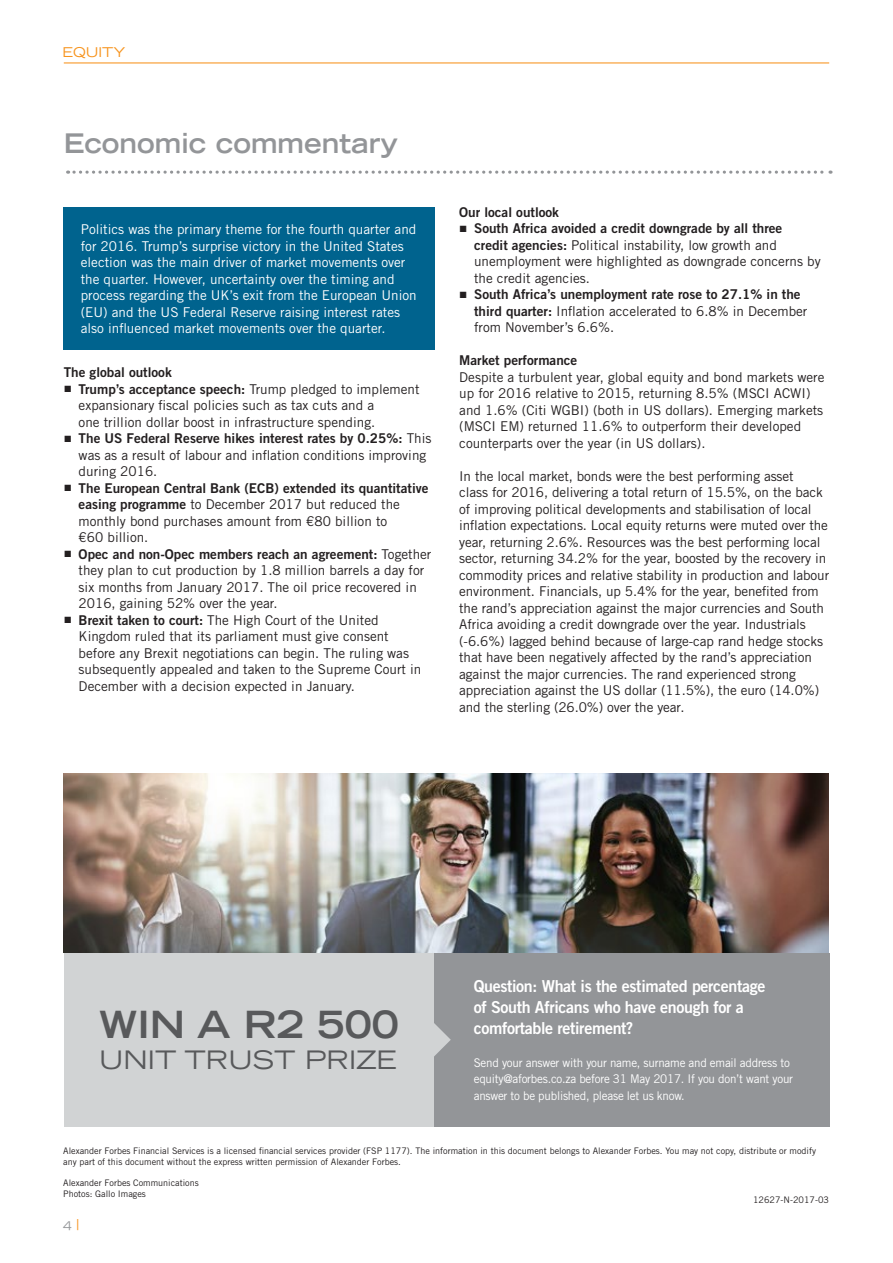
<style>
.page{position:relative;width:893px;height:1263px;background:#fff}
.page>*{position:absolute;margin:0;border:0;box-sizing:border-box;transform-origin:0 0}
.t1{font:700 expanded 37.5px "Trade Gothic LT Std";color:#58595b}
.t2{font:700 expanded 27px "Trade Gothic LT Std";color:#939598}
.t3{font:expanded 25.5px "Trade Gothic LT Std";color:#58595b}
.t4{font:16.5px/21px "Trade Gothic LT Std Bd 2";letter-spacing:-.02em;color:#fff}
.t5{font:13.5px/16.5px "Trade Gothic LT Std";color:#231f20}
.t6{font:13.5px "Trade Gothic LT Std Bd 2";color:#231f20}
.t7{font:13.5px/16.5px "Trade Gothic LT Std";color:#fff}
.t8{font:expanded 13.5px "Trade Gothic LT Std";color:#f7941e}
.t9{font:12px/16.5px "Trade Gothic LT Std";letter-spacing:-.02em;color:#fff}
.t10{font:expanded 12px "Trade Gothic LT Std";color:#939598}
.t11{font:9px/10.8px "Trade Gothic LT Std";color:#231f20}
.s1{font-family:"Arial"}
.s2{font-family:"Trade Gothic LT Std"}
.s3{font-family:"Trade Gothic LT Std Bd 2"}
.s4{font-stretch:normal;font-size:15px;color:#f7941e}
</style>
<div class="page">
<hr style="left:64px;top:62px;width:765px;height:1px;background:#f7941e">
<img style="left:63px;top:774px;width:766px;height:179px">
<svg style="left:68px;top:171px;width:763px;height:3px"></svg>
<div style="left:64px;top:207px;width:371px;height:143px;background:#00638e"></div>
<div style="left:64px;top:953px;width:374px;height:174px;background:#d1d3d4"></div>
<div style="left:434px;top:953px;width:395px;height:174px;background:#939598"></div>
<svg style="left:434px;top:1023px;width:17px;height:33px"></svg>
<p class="t8" style="left:63px;top:43px;width:64px">EQUITY</p>
<h2 class="t2" style="left:64px;top:126px;width:336px">Economic commentary</h2>
<p class="t7" style="left:81px;top:221px;width:337px">Politics was the primary theme for the fourth quarter and for 2016. Trump’s surprise victory in the United States election was the main driver of market movements over the quarter. However, uncertainty over the timing and process regarding the UK’s exit from the European Union (EU) and the US Federal Reserve raising interest rates also influenced market movements over the quarter.</p>
<p class="t6" style="left:64px;top:364px;width:110px">The global outlook</p>
<p class="t6" style="left:64px;top:380px;width:357px"><span class="s1">■</span> Trump’s acceptance speech: <span class="s2">Trump pledged to implement</span></p>
<p class="t5" style="left:79px;top:397px;width:298px">expansionary fiscal policies such as tax cuts and a one trillion dollar boost in infrastructure spending.</p>
<p class="t6" style="left:64px;top:430px;width:369px"><span class="s1">■</span> The US Federal Reserve hikes interest rates by 0.25%: <span class="s2">This</span></p>
<p class="t5" style="left:79px;top:446px;width:349px">was as a result of labour and inflation conditions improving during 2016.</p>
<p class="t6" style="left:64px;top:479px;width:366px"><span class="s1">■</span> The European Central Bank (ECB) extended its quantitative</p>
<p class="t5" style="left:79px;top:496px;width:323px"><span class="s3">easing programme</span> to December 2017 but reduced the monthly bond purchases amount from €80 billion to €60 billion.</p>
<p class="t6" style="left:64px;top:545px;width:369px"><span class="s1">■</span> Opec and non-Opec members reach an agreement: <span class="s2">Together</span></p>
<p class="t5" style="left:79px;top:562px;width:347px">they plan to cut production by 1.8 million barrels a day for six months from January 2017. The oil price recovered in<br>2016, gaining 52% over the year.</p>
<p class="t5" style="left:79px;top:611px;width:344px;text-indent:-15px"><span class="s1">■</span> <span class="s3">Brexit taken to court:</span> The High Court of the United Kingdom ruled that its parliament must give consent before any Brexit negotiations can begin. The ruling was subsequently appealed and taken to the Supreme Court in December with a decision expected in January.</p>
<p class="t6" style="left:459px;top:204px;width:101px">Our local outlook</p>
<p class="t6" style="left:459px;top:220px;width:325px"><span class="s1">■</span> South Africa avoided a credit downgrade by all three</p>
<p class="t5" style="left:474px;top:237px;width:348px"><span class="s3">credit agencies:</span> Political instability, low growth and unemployment were highlighted as downgrade concerns by the credit agencies.</p>
<p class="t6" style="left:459px;top:286px;width:343px"><span class="s1">■</span> South Africa’s unemployment rate rose to 27.1% in the</p>
<p class="t5" style="left:474px;top:303px;width:335px"><span class="s3">third quarter:</span> Inflation accelerated to 6.8% in December from November’s 6.6%.</p>
<p class="t6" style="left:459px;top:352px;width:120px">Market performance</p>
<p class="t5" style="left:459px;top:369px;width:367px">Despite a turbulent year, global equity and bond markets were up for 2016 relative to 2015, returning 8.5% (MSCI ACWI) and 1.6% (Citi WGBI) (both in US dollars). Emerging markets (MSCI EM) returned 11.6% to outperform their developed counterparts over the year (in US dollars).</p>
<p class="t5" style="left:459px;top:468px;width:371px">In the local market, bonds were the best performing asset<br>class for 2016, delivering a total return of 15.5%, on the back of improving political developments and stabilisation of local inflation expectations. Local equity returns were muted over the year, returning 2.6%. Resources was the best performing local sector, returning 34.2% for the year, boosted by the recovery in commodity prices and relative stability in production and labour environment. Financials, up 5.4% for the year, benefited from the rand’s appreciation against the major currencies and South Africa avoiding a credit downgrade over the year. Industrials (-6.6%) lagged behind because of large-cap rand hedge stocks that have been negatively affected by the rand’s appreciation against the major currencies. The rand experienced strong appreciation against the US dollar (11.5%), the euro (14.0%) and the sterling (26.0%) over the year.</p>
<h1 class="t1" style="left:99px;top:1000px;width:301px">WIN A R2 500</h1>
<h3 class="t3" style="left:99px;top:1043px;width:299px">UNIT TRUST PRIZE</h3>
<p class="t4" style="left:474px;top:975px;width:293px">Question: What is the estimated percentage of South Africans who have enough for a comfortable retirement?</p>
<p class="t9" style="left:474px;top:1054px;width:321px">Send your answer with your name, surname and email address to equity@aforbes.co.za before 31 May 2017. If you don’t want your answer to be published, please let us know.</p>
<p class="t11" style="left:63px;top:1145px;width:754px">Alexander Forbes Financial Services is a licensed financial services provider (FSP 1177). The information in this document belongs to Alexander Forbes. You may not copy, distribute or modify any part of this document without the express written permission of Alexander Forbes.</p>
<p class="t11" style="left:63px;top:1177px;width:137px">Alexander Forbes Communications<br>Photos: Gallo Images</p>
<p class="t11" style="left:753px;top:1195px;width:77px">12627-N-2017-03</p>
<p class="t10" style="left:63px;top:1218px;width:18px">4 <span class="s4">|</span></p>
</div>
